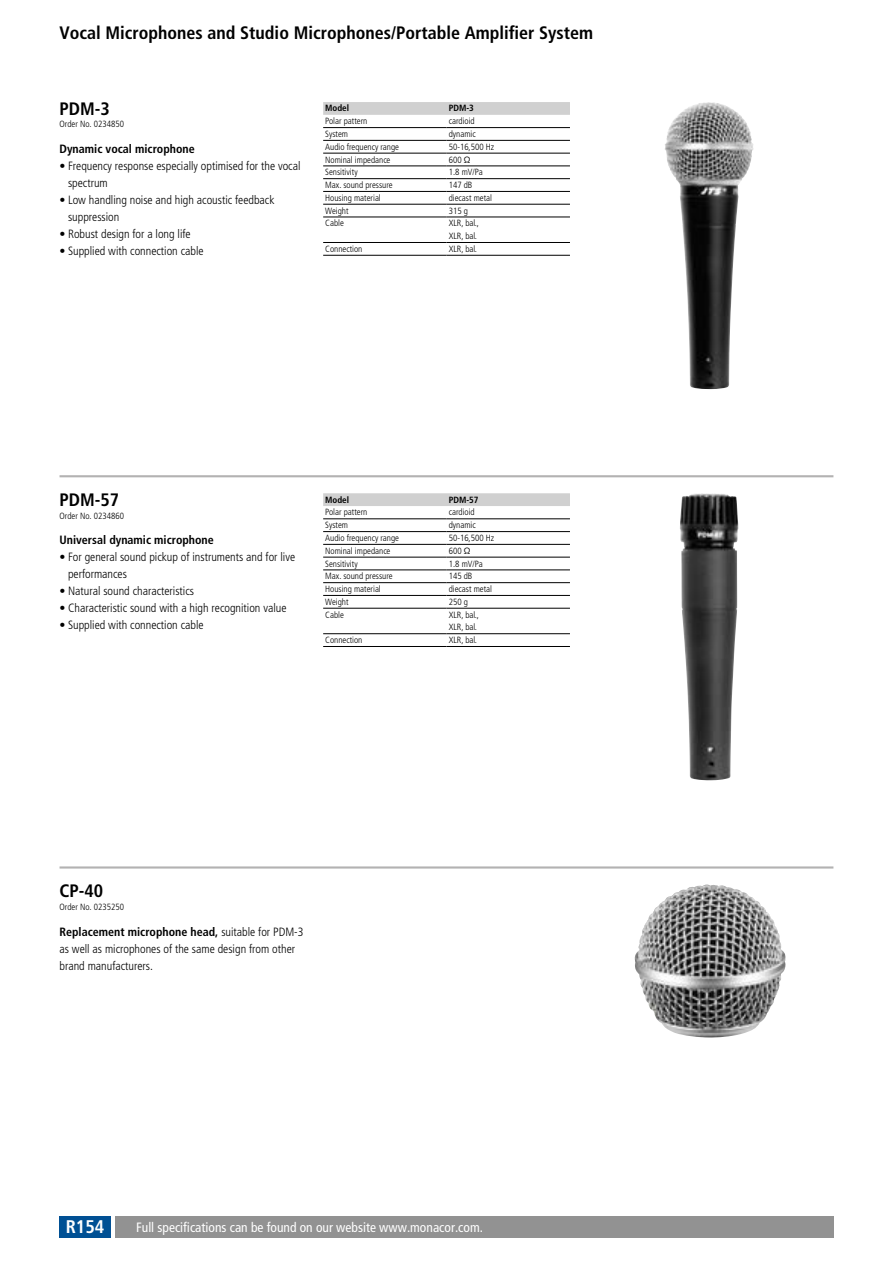
<style>
.page{position:relative;width:893px;height:1263px;background:#fff}
.page>*{position:absolute;margin:0;border:0;box-sizing:border-box;transform-origin:0 0}
.t1{font:700 condensed 18.3px "Frutiger LT Pro";color:#fff}
.t2{font:700 condensed 18px "Frutiger LT Pro";color:#000}
.t3{font:condensed 13.5px "Frutiger LT Pro";color:#fff}
.t4{font:300 condensed 12px/17px "Frutiger LT Pro";color:#000}
.t5{font:700 condensed 12px "Frutiger LT Pro";color:#000}
.t6{font:300 condensed 9px/12.8px "Frutiger LT Pro";color:#000}
.t7{font:700 condensed 9px "Frutiger LT Pro";color:#000}
.s1{font-weight:700}
</style>
<div class="page">
<div style="left:115px;top:1216px;width:718px;height:21px;background:#929292"></div>
<div style="left:60px;top:1216px;width:51px;height:21px;background:#005094"></div>
<img style="left:665px;top:102px;width:73px;height:287px">
<img style="left:680px;top:493px;width:58px;height:287px">
<hr style="left:60px;top:475px;width:773px;height:2px;background:#b3b2b2">
<img style="left:634px;top:884px;width:152px;height:154px">
<hr style="left:60px;top:866px;width:773px;height:2px;background:#b3b2b2">
<div style="left:323px;top:102px;width:247px;height:13px;background:#d0d0d0"></div>
<hr style="left:323px;top:127px;width:124px;height:1px;background:#000">
<hr style="left:447px;top:127px;width:123px;height:1px;background:#000">
<hr style="left:323px;top:140px;width:124px;height:1px;background:#000">
<hr style="left:447px;top:140px;width:123px;height:1px;background:#000">
<hr style="left:323px;top:153px;width:124px;height:1px;background:#000">
<hr style="left:447px;top:153px;width:123px;height:1px;background:#000">
<hr style="left:323px;top:166px;width:124px;height:1px;background:#000">
<hr style="left:447px;top:166px;width:123px;height:1px;background:#000">
<hr style="left:323px;top:178px;width:124px;height:1px;background:#000">
<hr style="left:447px;top:178px;width:123px;height:1px;background:#000">
<hr style="left:323px;top:191px;width:124px;height:1px;background:#000">
<hr style="left:447px;top:191px;width:123px;height:1px;background:#000">
<hr style="left:323px;top:204px;width:124px;height:1px;background:#000">
<hr style="left:447px;top:204px;width:123px;height:1px;background:#000">
<hr style="left:323px;top:217px;width:124px;height:1px;background:#000">
<hr style="left:447px;top:217px;width:123px;height:1px;background:#000">
<hr style="left:323px;top:242px;width:124px;height:1px;background:#000">
<hr style="left:323px;top:255px;width:124px;height:1px;background:#000">
<hr style="left:447px;top:242px;width:123px;height:1px;background:#000">
<hr style="left:447px;top:255px;width:123px;height:1px;background:#000">
<svg style="left:323px;top:493px;width:247px;height:13px;background:#d1d1d1"></svg>
<hr style="left:323px;top:519px;width:124px;height:1px;background:#000">
<hr style="left:447px;top:519px;width:123px;height:1px;background:#000">
<hr style="left:323px;top:531px;width:124px;height:1px;background:#000">
<hr style="left:447px;top:531px;width:123px;height:1px;background:#000">
<hr style="left:323px;top:544px;width:124px;height:1px;background:#000">
<hr style="left:447px;top:544px;width:123px;height:1px;background:#000">
<hr style="left:323px;top:557px;width:124px;height:1px;background:#000">
<hr style="left:447px;top:557px;width:123px;height:1px;background:#000">
<hr style="left:323px;top:570px;width:124px;height:1px;background:#000">
<hr style="left:447px;top:570px;width:123px;height:1px;background:#000">
<hr style="left:323px;top:582px;width:124px;height:1px;background:#000">
<hr style="left:447px;top:582px;width:123px;height:1px;background:#000">
<hr style="left:323px;top:595px;width:124px;height:1px;background:#000">
<hr style="left:447px;top:595px;width:123px;height:1px;background:#000">
<hr style="left:323px;top:608px;width:124px;height:1px;background:#000">
<hr style="left:447px;top:608px;width:123px;height:1px;background:#000">
<hr style="left:323px;top:633px;width:124px;height:1px;background:#000">
<hr style="left:323px;top:646px;width:124px;height:1px;background:#000">
<hr style="left:447px;top:633px;width:123px;height:1px;background:#000">
<hr style="left:447px;top:646px;width:123px;height:1px;background:#000">
<h2 class="t2" style="left:60px;top:22px;width:535px">Vocal Microphones and Studio Microphones/Portable Amplifier System</h2>
<h2 class="t2" style="left:60px;top:98px;width:52px">PDM-3</h2>
<p class="t6" style="left:60px;top:118px;width:66px">Order No. 0234850</p>
<h3 class="t5" style="left:60px;top:142px;width:137px">Dynamic vocal microphone</h3>
<h3 class="t4" style="left:68px;top:158px;width:234px;text-indent:-9px">• Frequency response especially optimised for the vocal spectrum</h3>
<h3 class="t4" style="left:68px;top:192px;width:208px;text-indent:-9px">• Low handling noise and high acoustic feedback suppression</h3>
<h3 class="t4" style="left:60px;top:226px;width:133px">• Robust design for a long life</h3>
<h3 class="t4" style="left:60px;top:243px;width:146px">• Supplied with connection cable</h3>
<p class="t7" style="left:325px;top:103px;width:25px">Model</p>
<p class="t7" style="left:449px;top:103px;width:27px">PDM-3</p>
<p class="t6" style="left:325px;top:115px;width:44px">Polar pattern</p>
<p class="t6" style="left:449px;top:115px;width:28px">cardioid</p>
<p class="t6" style="left:325px;top:128px;width:24px">System</p>
<p class="t6" style="left:449px;top:128px;width:28px">dynamic</p>
<p class="t6" style="left:325px;top:140px;width:75px">Audio frequency range</p>
<p class="t6" style="left:449px;top:140px;width:47px">50‑16,500 Hz</p>
<p class="t6" style="left:325px;top:153px;width:67px">Nominal impedance</p>
<p class="t6" style="left:449px;top:153px;width:23px">600 Ω</p>
<p class="t6" style="left:325px;top:166px;width:34px">Sensitivity</p>
<p class="t6" style="left:449px;top:166px;width:35px">1.8 mV/Pa</p>
<p class="t6" style="left:325px;top:179px;width:69px">Max. sound pressure</p>
<p class="t6" style="left:449px;top:179px;width:25px">147 dB</p>
<p class="t6" style="left:325px;top:191px;width:57px">Housing material</p>
<p class="t6" style="left:449px;top:191px;width:45px">diecast metal</p>
<p class="t6" style="left:325px;top:204px;width:25px">Weight</p>
<p class="t6" style="left:449px;top:204px;width:21px">315 g</p>
<p class="t6" style="left:325px;top:217px;width:20px">Cable</p>
<p class="t6" style="left:449px;top:217px;width:32px">XLR, bal.,<br>XLR, bal.</p>
<p class="t6" style="left:325px;top:242px;width:39px">Connection</p>
<p class="t6" style="left:449px;top:242px;width:30px">XLR, bal.</p>
<h2 class="t2" style="left:60px;top:489px;width:61px">PDM-57</h2>
<p class="t6" style="left:60px;top:509px;width:66px">Order No. 0234860</p>
<h3 class="t5" style="left:60px;top:533px;width:156px">Universal dynamic microphone</h3>
<h3 class="t4" style="left:68px;top:549px;width:229px;text-indent:-9px">• For general sound pickup of instruments and for live performances</h3>
<h3 class="t4" style="left:60px;top:583px;width:136px">• Natural sound characteristics</h3>
<h3 class="t4" style="left:60px;top:600px;width:228px">• Characteristic sound with a high recognition value</h3>
<h3 class="t4" style="left:60px;top:617px;width:146px">• Supplied with connection cable</h3>
<p class="t7" style="left:325px;top:494px;width:25px">Model</p>
<p class="t7" style="left:449px;top:494px;width:31px">PDM-57</p>
<p class="t6" style="left:325px;top:506px;width:44px">Polar pattern</p>
<p class="t6" style="left:449px;top:506px;width:28px">cardioid</p>
<p class="t6" style="left:325px;top:519px;width:24px">System</p>
<p class="t6" style="left:449px;top:519px;width:28px">dynamic</p>
<p class="t6" style="left:325px;top:532px;width:75px">Audio frequency range</p>
<p class="t6" style="left:449px;top:532px;width:47px">50‑16,500 Hz</p>
<p class="t6" style="left:325px;top:544px;width:67px">Nominal impedance</p>
<p class="t6" style="left:449px;top:544px;width:23px">600 Ω</p>
<p class="t6" style="left:325px;top:557px;width:34px">Sensitivity</p>
<p class="t6" style="left:449px;top:557px;width:35px">1.8 mV/Pa</p>
<p class="t6" style="left:325px;top:570px;width:69px">Max. sound pressure</p>
<p class="t6" style="left:449px;top:570px;width:25px">145 dB</p>
<p class="t6" style="left:325px;top:583px;width:57px">Housing material</p>
<p class="t6" style="left:449px;top:583px;width:45px">diecast metal</p>
<p class="t6" style="left:325px;top:595px;width:25px">Weight</p>
<p class="t6" style="left:449px;top:595px;width:21px">250 g</p>
<p class="t6" style="left:325px;top:608px;width:20px">Cable</p>
<p class="t6" style="left:449px;top:608px;width:32px">XLR, bal.,<br>XLR, bal.</p>
<p class="t6" style="left:325px;top:634px;width:39px">Connection</p>
<p class="t6" style="left:449px;top:634px;width:30px">XLR, bal.</p>
<h2 class="t2" style="left:60px;top:880px;width:45px">CP-40</h2>
<p class="t6" style="left:60px;top:900px;width:66px">Order No. 0235250</p>
<h3 class="t4" style="left:60px;top:923px;width:246px"><span class="s1">Replacement microphone head,</span> suitable for PDM-3 as well as microphones of the same design from other brand manufacturers.</h3>
<h1 class="t1" style="left:66px;top:1216px;width:40px">R154</h1>
<h3 class="t3" style="left:136px;top:1219px;width:348px">Full specifications can be found on our website www.monacor.com.</h3>
</div>
